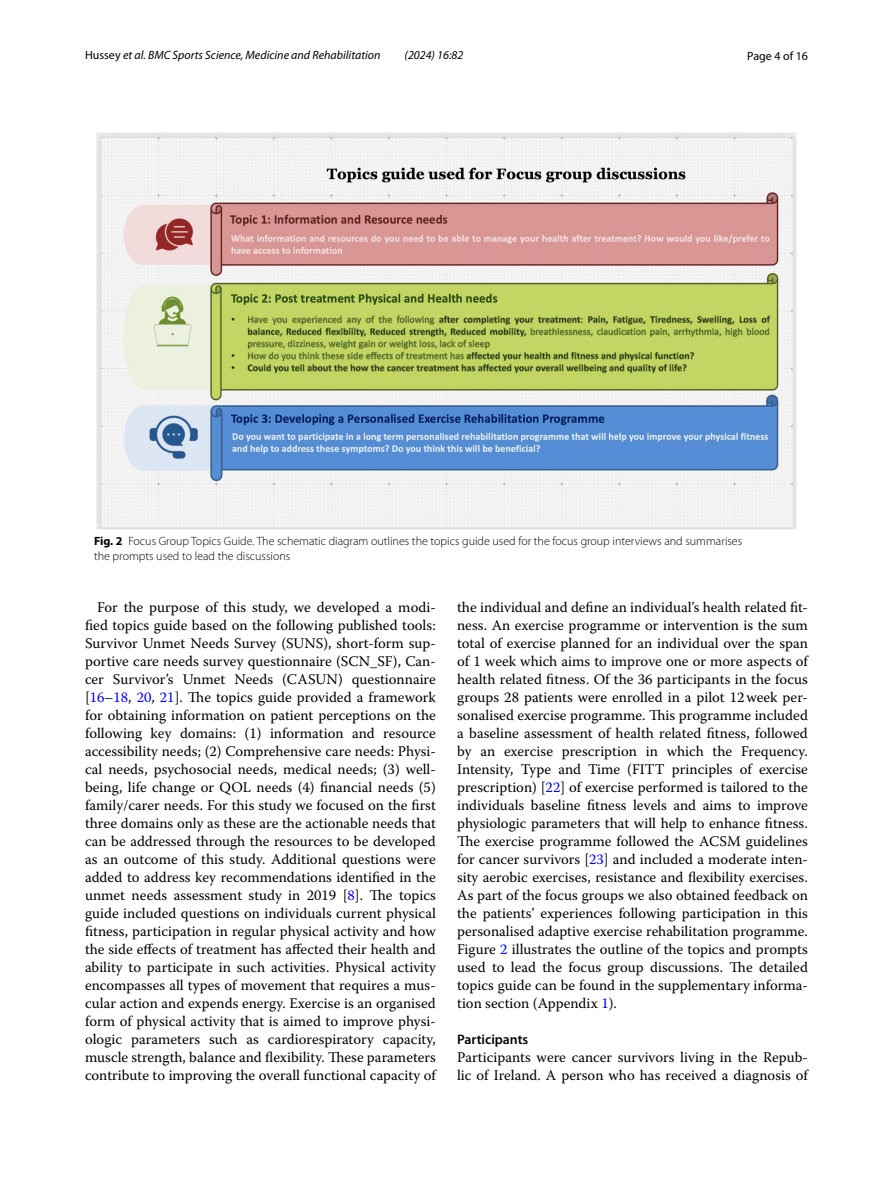
<style>
.page{position:relative;width:893px;height:1187px;background:#fff}
.page>*{position:absolute;margin:0;border:0;box-sizing:border-box;transform-origin:0 0}
.t1{font:14.7px/18px "Warnock Pro";color:#000;text-align:justify}
.t2{font:600 13.8px "Myriad Pro";color:#000}
.t3{font:300 12px/15px "Myriad Pro";color:#000}
.t4{font:italic 12px "Myriad Pro";color:#000}
.t5{font:12px "Myriad Pro";color:#000}
.s1{font-style:normal}
.s2{font-weight:700}
.s3{color:#00f}
</style>
<div class="page">
<img style="left:96px;top:133px;width:701px;height:397px">
<p class="t4" style="left:85px;top:48px;width:297px"><span class="s1">Hussey</span> et al. BMC Sports Science, Medicine and Rehabilitation</p>
<p class="t4" style="left:405px;top:48px;width:60px">(2024) 16:82</p>
<p class="t5" style="left:747px;top:48px;width:62px">Page 4 of 16</p>
<p class="t3" style="left:94px;top:533px;width:650px"><span class="s2">Fig. 2</span> Focus Group Topics Guide. The schematic diagram outlines the topics guide used for the focus group interviews and summarises the prompts used to lead the discussions</p>
<p class="t1" style="left:85px;top:597px;width:352px;text-indent:12px">For the purpose of this study, we developed a modi&shy;fied topics guide based on the following published tools:<br>Survivor Unmet Needs Survey (SUNS), short-form sup&shy;portive care needs survey questionnaire (SCN_SF), Can&shy;cer Survivor’s Unmet Needs (CASUN) questionnaire [<span class="s3">16</span>–<span class="s3">18</span>, <span class="s3">20</span>, <span class="s3">21</span>]. The topics guide provided a framework for obtaining information on patient perceptions on the following key domains: (1) information and resource accessibility needs; (2) Comprehensive care needs: Physi&shy;cal needs, psychosocial needs, medical needs; (3) well&shy;being, life change or QOL needs (4) financial needs (5) family/carer needs. For this study we focused on the first three domains only as these are the actionable needs that can be addressed through the resources to be developed as an outcome of this study. Additional questions were added to address key recommendations identified in the unmet needs assessment study in 2019 [<span class="s3">8</span>]. The topics guide included questions on individuals current physical fitness, participation in regular physical activity and how the side effects of treatment has affected their health and ability to participate in such activities. Physical activity encompasses all types of movement that requires a mus&shy;cular action and expends energy. Exercise is an organised form of physical activity that is aimed to improve physi&shy;ologic parameters such as cardiorespiratory capacity, muscle strength, balance and flexibility. These parameters contribute to improving the overall functional capacity of</p>
<p class="t1" style="left:457px;top:597px;width:352px">the individual and define an individual’s health related fit&shy;ness. An exercise programme or intervention is the sum total of exercise planned for an individual over the span of 1 week which aims to improve one or more aspects of health related fitness. Of the 36 participants in the focus groups 28 patients were enrolled in a pilot 12week per&shy;sonalised exercise programme. This programme included a baseline assessment of health related fitness, followed by an exercise prescription in which the Frequency.<br>Intensity, Type and Time (FITT principles of exercise prescription) [<span class="s3">22</span>] of exercise performed is tailored to the individuals baseline fitness levels and aims to improve physiologic parameters that will help to enhance fitness.<br>The exercise programme followed the ACSM guidelines for cancer survivors [<span class="s3">23</span>] and included a moderate inten&shy;sity aerobic exercises, resistance and flexibility exercises.<br>As part of the focus groups we also obtained feedback on the patients’ experiences following participation in this personalised adaptive exercise rehabilitation programme.<br>Figure <span class="s3">2</span> illustrates the outline of the topics and prompts used to lead the focus group discussions. The detailed topics guide can be found in the supplementary informa&shy;tion section (Appendix <span class="s3">1</span>).</p>
<p class="t2" style="left:457px;top:1030px;width:73px">Participants</p>
<p class="t1" style="left:457px;top:1047px;width:352px">Participants were cancer survivors living in the Repub&shy;lic of Ireland. A person who has received a diagnosis of</p>
</div>
